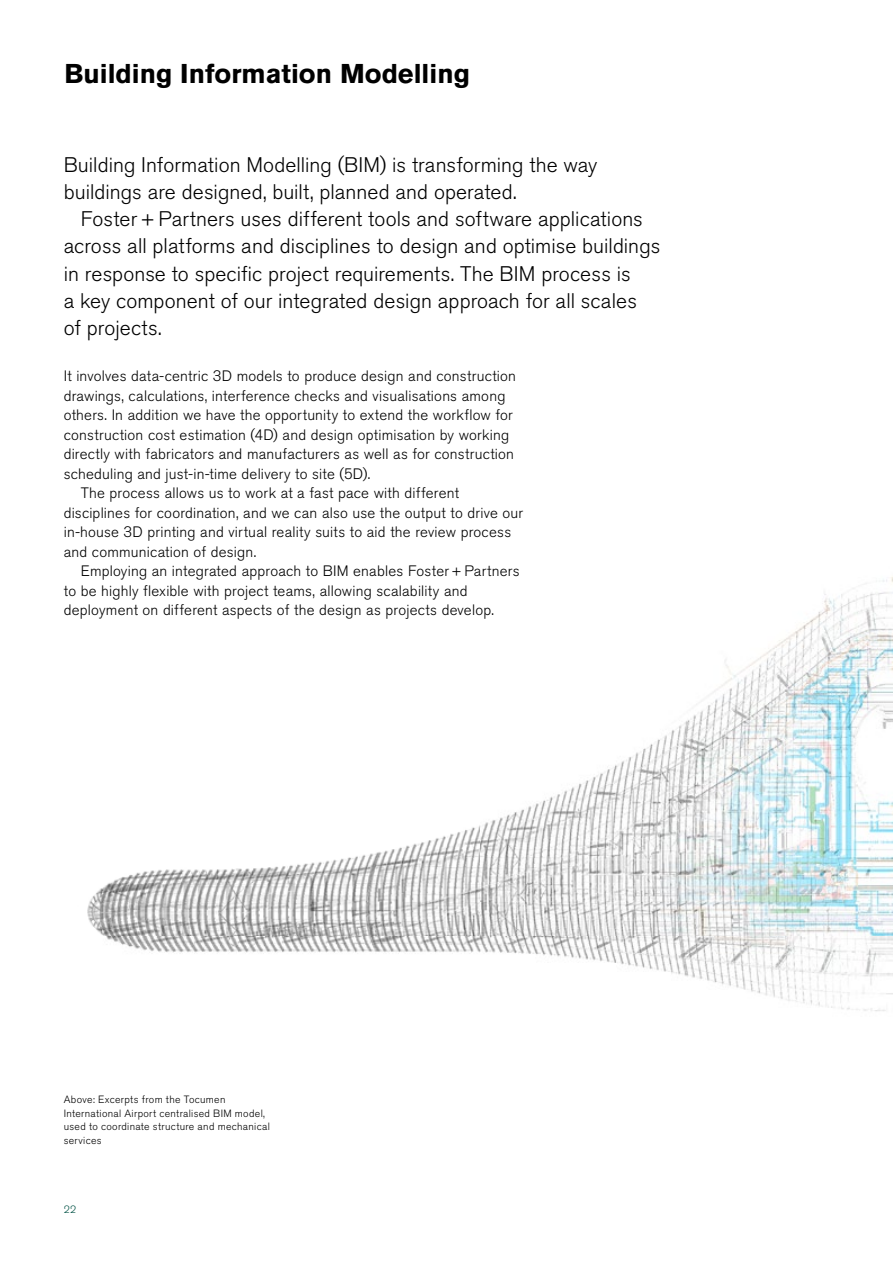
<style>
.page{position:relative;width:893px;height:1263px;background:#fff}
.page>*{position:absolute;margin:0;border:0;box-sizing:border-box;transform-origin:0 0}
.t1{font:700 27px "Akzidenz Grotesk Std";color:#000}
.t2{font:300 21px/27px "Akzidenz Grotesk Std";letter-spacing:.005em;color:#000}
.t3{font:300 15px "Akzidenz Grotesk Std";letter-spacing:.015em;color:#000}
.t4{font:300 10.5px/13.5px "Akzidenz Grotesk Std";letter-spacing:.03em;color:#000}
.t5{font:300 10.5px "Akzidenz Grotesk Std";color:#005144}
</style>
<div class="page">
<img style="left:87px;top:576px;width:806px;height:435px">
<h1 class="t1" style="left:64px;top:58px;width:407px">Building Information Modelling</h1>
<h2 class="t2" style="left:64px;top:152px;width:535px">Building Information Modelling (BIM) is transforming the way buildings are designed, built, planned and operated.</h2>
<p class="t2" style="left:64px;top:206px;width:598px;text-indent:17px">Foster + Partners uses different tools and software applications across all platforms and disciplines to design and optimise buildings in response to specific project requirements. The BIM process is<br>a key component of our integrated design approach for all scales<br>of projects.</p>
<p class="t3" style="left:64px;top:367px;width:454px">It involves data-centric 3D models to produce design and construction</p>
<p class="t3" style="left:64px;top:387px;width:443px">drawings, calculations, interference checks and visualisations among</p>
<p class="t3" style="left:64px;top:406px;width:451px">others. In addition we have the opportunity to extend the workflow for</p>
<p class="t3" style="left:64px;top:426px;width:447px">construction cost estimation (4D) and design optimisation by working</p>
<p class="t3" style="left:64px;top:445px;width:452px">directly with fabricators and manufacturers as well as for construction</p>
<p class="t3" style="left:64px;top:465px;width:308px">scheduling and just-in-time delivery to site (5D).</p>
<p class="t3" style="left:81px;top:484px;width:380px">The process allows us to work at a fast pace with different</p>
<p class="t3" style="left:64px;top:504px;width:461px">disciplines for coordination, and we can also use the output to drive our</p>
<p class="t3" style="left:64px;top:523px;width:449px">in-house 3D printing and virtual reality suits to aid the review process</p>
<p class="t3" style="left:64px;top:543px;width:194px">and communication of design.</p>
<p class="t3" style="left:81px;top:562px;width:440px">Employing an integrated approach to BIM enables Foster + Partners</p>
<p class="t3" style="left:64px;top:582px;width:405px">to be highly flexible with project teams, allowing scalability and</p>
<p class="t3" style="left:64px;top:601px;width:432px">deployment on different aspects of the design as projects develop.</p>
<p class="t4" style="left:64px;top:1093px;width:208px">Above: Excerpts from the Tocumen International Airport centralised BIM model, used to coordinate structure and mechanical services</p>
<p class="t5" style="left:64px;top:1203px;width:14px">22</p>
</div>
